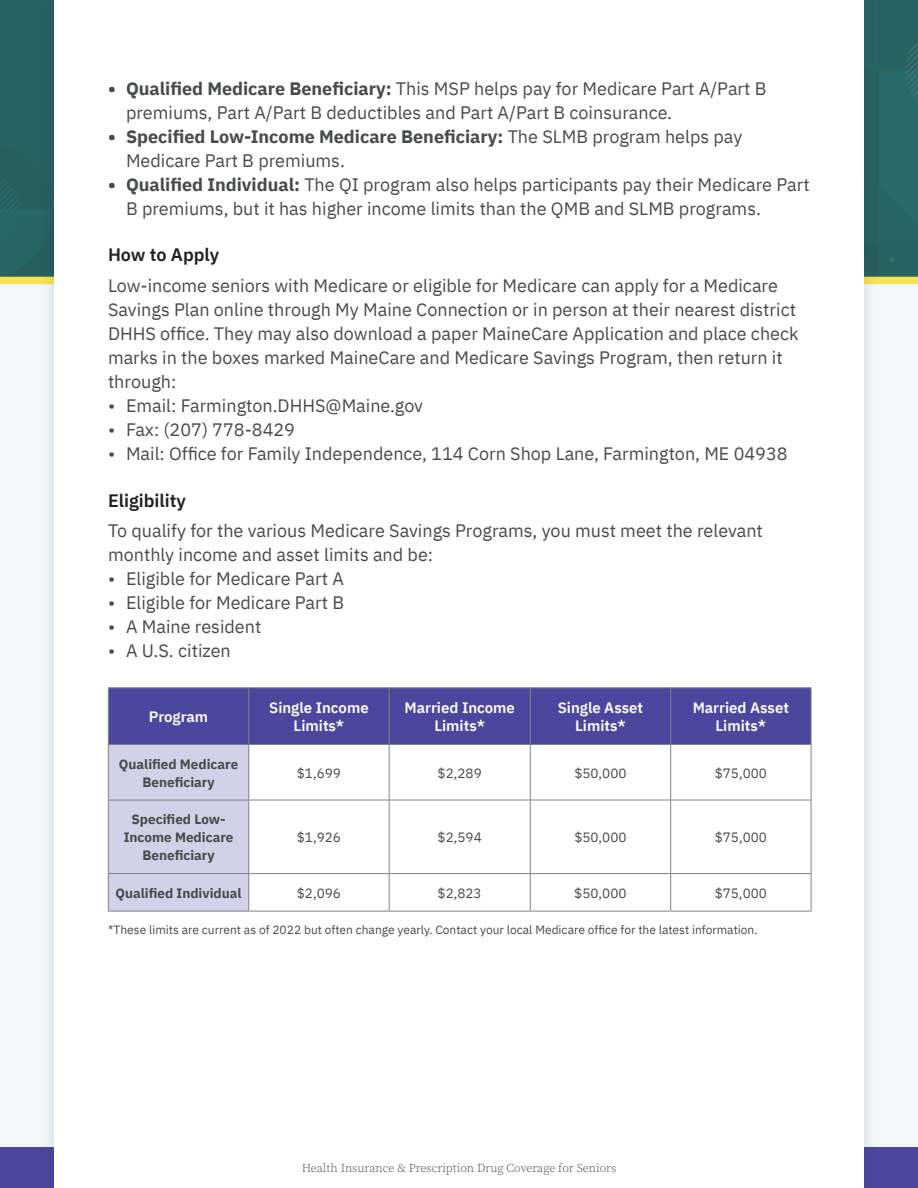
<style>
.page{position:relative;width:918px;height:1188px;background:#f2f7f9}
.page>*{position:absolute;margin:0;border:0;box-sizing:border-box;transform-origin:0 0}
.t1{font:18px/24px "IBM Plex Sans";color:#474b49}
.t2{font:600 18px "IBM Plex Sans";color:#231f20}
.t3{font:600 15px/18px "IBM Plex Sans";color:#fff;text-align:center}
.t4{font:700 13.5px/18px "IBM Plex Sans";color:#474b49;text-align:center}
.t5{font:13.5px "IBM Plex Sans";color:#474b49}
.t6{font:12px "IBM Plex Sans";color:#474b49}
.t7{font:300 12px "Source Serif Pro";color:#474b49}
.s1{font-weight:700}
</style>
<div class="page">
<div style="left:0;top:0;width:918px;height:280px;background:#2d6361"></div>
<div style="left:0;top:277px;width:918px;height:7px;background:#f5e353"></div>
<div style="left:0;top:1148px;width:918px;height:40px;background:#4b479f"></div>
<div style="left:39px;top:0;width:841px;height:1188px;background:#231f20;opacity:.15"></div>
<div style="left:54px;top:0;width:810px;height:1188px;background:#fff"></div>
<svg style="left:109px;top:688px;width:702px;height:223px"></svg>
<hr style="left:248px;top:688px;width:1px;height:56px;background:#808284">
<hr style="left:389px;top:688px;width:1px;height:56px;background:#808284">
<hr style="left:530px;top:688px;width:1px;height:56px;background:#808284">
<hr style="left:670px;top:688px;width:1px;height:56px;background:#808284">
<hr style="left:389px;top:745px;width:1px;height:55px;background:#808284">
<hr style="left:530px;top:745px;width:1px;height:55px;background:#808284">
<hr style="left:670px;top:745px;width:1px;height:55px;background:#808284">
<hr style="left:108px;top:800px;width:141px;height:1px;background:#808284">
<hr style="left:249px;top:800px;width:140px;height:1px;background:#808284">
<hr style="left:389px;top:800px;width:141px;height:1px;background:#808284">
<hr style="left:389px;top:800px;width:1px;height:73px;background:#808284">
<hr style="left:530px;top:800px;width:141px;height:1px;background:#808284">
<hr style="left:530px;top:800px;width:1px;height:73px;background:#808284">
<hr style="left:671px;top:800px;width:140px;height:1px;background:#808284">
<hr style="left:670px;top:800px;width:1px;height:73px;background:#808284">
<hr style="left:108px;top:873px;width:141px;height:1px;background:#808284">
<hr style="left:249px;top:873px;width:140px;height:1px;background:#808284">
<hr style="left:389px;top:873px;width:141px;height:1px;background:#808284">
<hr style="left:389px;top:874px;width:1px;height:37px;background:#808284">
<hr style="left:530px;top:873px;width:141px;height:1px;background:#808284">
<hr style="left:530px;top:874px;width:1px;height:37px;background:#808284">
<hr style="left:671px;top:873px;width:140px;height:1px;background:#808284">
<hr style="left:670px;top:874px;width:1px;height:37px;background:#808284">
<hr style="left:811px;top:745px;width:1px;height:55px;background:#808284">
<hr style="left:811px;top:800px;width:1px;height:73px;background:#808284">
<hr style="left:811px;top:874px;width:1px;height:37px;background:#808284">
<hr style="left:249px;top:911px;width:140px;height:1px;background:#808284">
<hr style="left:389px;top:911px;width:141px;height:1px;background:#808284">
<hr style="left:530px;top:911px;width:141px;height:1px;background:#808284">
<hr style="left:671px;top:911px;width:140px;height:1px;background:#808284">
<hr style="left:108px;top:687px;width:141px;height:1px;background:#808284">
<hr style="left:108px;top:688px;width:1px;height:56px;background:#808284">
<hr style="left:249px;top:687px;width:140px;height:1px;background:#808284">
<hr style="left:389px;top:687px;width:141px;height:1px;background:#808284">
<hr style="left:530px;top:687px;width:141px;height:1px;background:#808284">
<hr style="left:671px;top:687px;width:140px;height:1px;background:#808284">
<hr style="left:811px;top:688px;width:1px;height:56px;background:#808284">
<hr style="left:249px;top:744px;width:140px;height:1px;background:#808284">
<hr style="left:389px;top:744px;width:141px;height:1px;background:#808284">
<hr style="left:530px;top:744px;width:141px;height:1px;background:#808284">
<hr style="left:671px;top:744px;width:140px;height:1px;background:#808284">
<hr style="left:108px;top:744px;width:141px;height:1px;background:#808284">
<hr style="left:108px;top:745px;width:1px;height:55px;background:#808284">
<hr style="left:248px;top:745px;width:1px;height:55px;background:#808284">
<hr style="left:108px;top:800px;width:1px;height:73px;background:#808284">
<hr style="left:248px;top:800px;width:1px;height:73px;background:#808284">
<hr style="left:108px;top:874px;width:1px;height:37px;background:#808284">
<hr style="left:248px;top:874px;width:1px;height:37px;background:#808284">
<hr style="left:108px;top:911px;width:141px;height:1px;background:#808284">
<p class="t1" style="left:126px;top:75px;width:642px;text-indent:-18px"><span class="s1">• Qualified Medicare Beneficiary:</span> This MSP helps pay for Medicare Part A/Part B premiums, Part A/Part B deductibles and Part A/Part B coinsurance.</p>
<p class="t1" style="left:126px;top:123px;width:618px;text-indent:-18px"><span class="s1">• Specified Low-Income Medicare Beneficiary:</span> The SLMB program helps pay<br>Medicare Part B premiums.</p>
<p class="t1" style="left:126px;top:171px;width:685px;text-indent:-18px"><span class="s1">• Qualified Individual:</span> The QI program also helps participants pay their Medicare Part<br>B premiums, but it has higher income limits than the QMB and SLMB programs.</p>
<p class="t2" style="left:108px;top:241px;width:113px">How to Apply</p>
<p class="t1" style="left:108px;top:272px;width:692px">Low-income seniors with Medicare or eligible for Medicare can apply for a Medicare Savings Plan online through My Maine Connection or in person at their nearest district DHHS office. They may also download a paper MaineCare Application and place check marks in the boxes marked MaineCare and Medicare Savings Program, then return it through:</p>
<p class="t1" style="left:108px;top:392px;width:317px">• Email: Farmington.DHHS@Maine.gov</p>
<p class="t1" style="left:108px;top:416px;width:189px">• Fax: (207) 778-8429</p>
<p class="t1" style="left:108px;top:440px;width:681px">• Mail: Office for Family Independence, 114 Corn Shop Lane, Farmington, ME 04938</p>
<p class="t2" style="left:108px;top:486px;width:80px">Eligibility</p>
<p class="t1" style="left:108px;top:517px;width:656px">To qualify for the various Medicare Savings Programs, you must meet the relevant monthly income and asset limits and be:</p>
<p class="t1" style="left:108px;top:565px;width:237px">• Eligible for Medicare Part A</p>
<p class="t1" style="left:108px;top:589px;width:238px">• Eligible for Medicare Part B</p>
<p class="t1" style="left:108px;top:613px;width:155px">• A Maine resident</p>
<p class="t1" style="left:108px;top:637px;width:124px">• A U.S. citizen</p>
<p class="t3" style="left:149px;top:706px;width:61px">Program</p>
<p class="t3" style="left:269px;top:697px;width:101px">Single Income<br>Limits*</p>
<p class="t3" style="left:405px;top:697px;width:112px">Married Income<br>Limits*</p>
<p class="t3" style="left:558px;top:697px;width:87px">Single Asset<br>Limits*</p>
<p class="t3" style="left:693px;top:697px;width:98px">Married Asset<br>Limits*</p>
<p class="t4" style="left:119px;top:754px;width:121px">Qualified Medicare<br>Beneficiary</p>
<p class="t5" style="left:297px;top:762px;width:46px">$1,699</p>
<p class="t5" style="left:438px;top:762px;width:46px">$2,289</p>
<p class="t5" style="left:574px;top:762px;width:54px">$50,000</p>
<p class="t5" style="left:715px;top:762px;width:54px">$75,000</p>
<p class="t4" style="left:124px;top:809px;width:111px">Specified Low-<br>Income Medicare<br>Beneficiary</p>
<p class="t5" style="left:297px;top:827px;width:46px">$1,926</p>
<p class="t5" style="left:438px;top:827px;width:46px">$2,594</p>
<p class="t5" style="left:574px;top:827px;width:54px">$50,000</p>
<p class="t5" style="left:715px;top:827px;width:54px">$75,000</p>
<p class="t4" style="left:115px;top:883px;width:128px">Qualified Individual</p>
<p class="t5" style="left:297px;top:882px;width:46px">$2,096</p>
<p class="t5" style="left:438px;top:882px;width:46px">$2,823</p>
<p class="t5" style="left:574px;top:882px;width:54px">$50,000</p>
<p class="t5" style="left:715px;top:882px;width:54px">$75,000</p>
<p class="t6" style="left:108px;top:921px;width:651px">*These limits are current as of 2022 but often change yearly. Contact your local Medicare office for the latest information.</p>
<p class="t7" style="left:302px;top:1160px;width:316px">Health Insurance &amp; Prescription Drug Coverage for Seniors</p>
</div>
